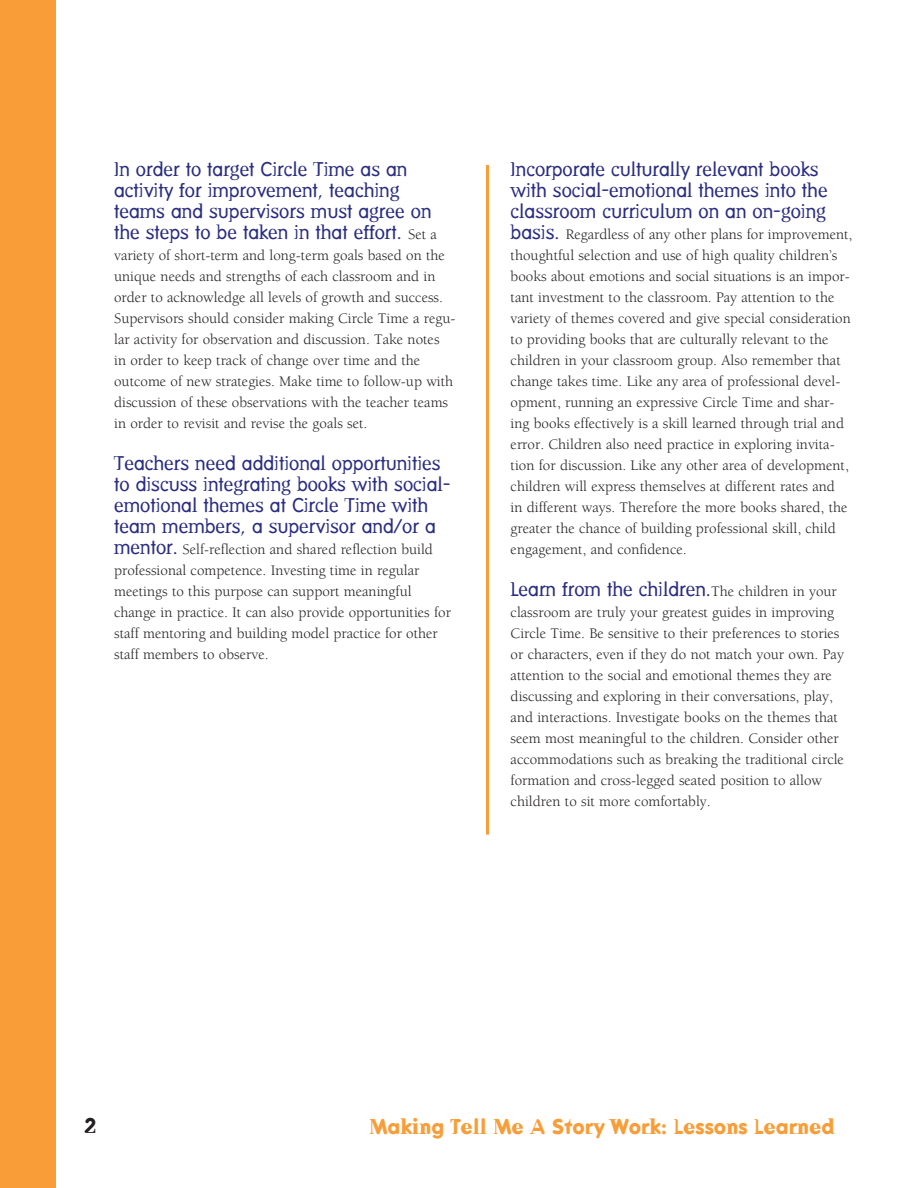
<style>
.page{position:relative;width:918px;height:1188px;background:#fff}
.page>*{position:absolute;margin:0;border:0;box-sizing:border-box;transform-origin:0 0}
.t1{font:700 21px "Dead History";color:#f89d38}
.t2{font:700 21px "Dead History";color:#231f20}
.t3{font:19.5px/21px "Dead History Roman";color:#2a2d80}
.t4{font:15px/21px "Berkeley";color:#231f20}
</style>
<div class="page">
<div style="left:0;top:0;width:56px;height:1188px;background:#f89d38"></div>
<hr style="left:486px;top:165px;width:3px;height:670px;background:#f89d38">
<h1 class="t3" style="left:114px;top:158px;width:319px">In order to target Circle Time as an activity for improvement, teaching teams and supervisors must agree on the steps to be taken in that effort.</h1>
<p class="t4" style="left:114px;top:225px;width:343px;text-indent:294px">Set a variety of short-term and long-term goals based on the unique needs and strengths of each classroom and in order to acknowledge all levels of growth and success.<br>Supervisors should consider making Circle Time a regu&shy;lar activity for observation and discussion. Take notes<br>in order to keep track of change over time and the outcome of new strategies. Make time to follow-up with discussion of these observations with the teacher teams in order to revisit and revise the goals set.</p>
<h1 class="t3" style="left:114px;top:452px;width:338px">Teachers need additional opportunities to discuss integrating books with social&shy;emotional themes at Circle Time with team members, a supervisor and/or a mentor.</h1>
<p class="t4" style="left:114px;top:539px;width:338px;text-indent:68px">Self-reflection and shared reflection build professional competence. Investing time in regular meetings to this purpose can support meaningful change in practice. It can also provide opportunities for staff mentoring and building model practice for other staff members to observe.</p>
<h2 class="t3" style="left:511px;top:157px;width:319px">Incorporate culturally relevant books with social-emotional themes into the classroom curriculum on an on-going basis.</h2>
<p class="t4" style="left:511px;top:224px;width:343px;text-indent:55px">Regardless of any other plans for improvement, thoughtful selection and use of high quality children’s books about emotions and social situations is an impor&shy;tant investment to the classroom. Pay attention to the variety of themes covered and give special consideration to providing books that are culturally relevant to the children in your classroom group. Also remember that change takes time. Like any area of professional devel&shy;opment, running an expressive Circle Time and shar&shy;ing books effectively is a skill learned through trial and error. Children also need practice in exploring invita&shy;tion for discussion. Like any other area of development, children will express themselves at different rates and<br>in different ways. Therefore the more books shared, the greater the chance of building professional skill, child engagement, and confidence.</p>
<h2 class="t3" style="left:511px;top:577px;width:202px">Learn from the children.</h2>
<p class="t4" style="left:511px;top:581px;width:335px;text-indent:201px">The children in your classroom are truly your greatest guides in improving Circle Time. Be sensitive to their preferences to stories or characters, even if they do not match your own. Pay attention to the social and emotional themes they are discussing and exploring in their conversations, play, and interactions. Investigate books on the themes that seem most meaningful to the children. Consider other accommodations such as breaking the traditional circle formation and cross-legged seated position to allow children to sit more comfortably.</p>
<h1 class="t2" style="left:84px;top:1111px;width:14px">2</h1>
<h1 class="t1" style="left:369px;top:1112px;width:467px">Making Tell Me A Story Work: Lessons Learned</h1>
</div>
